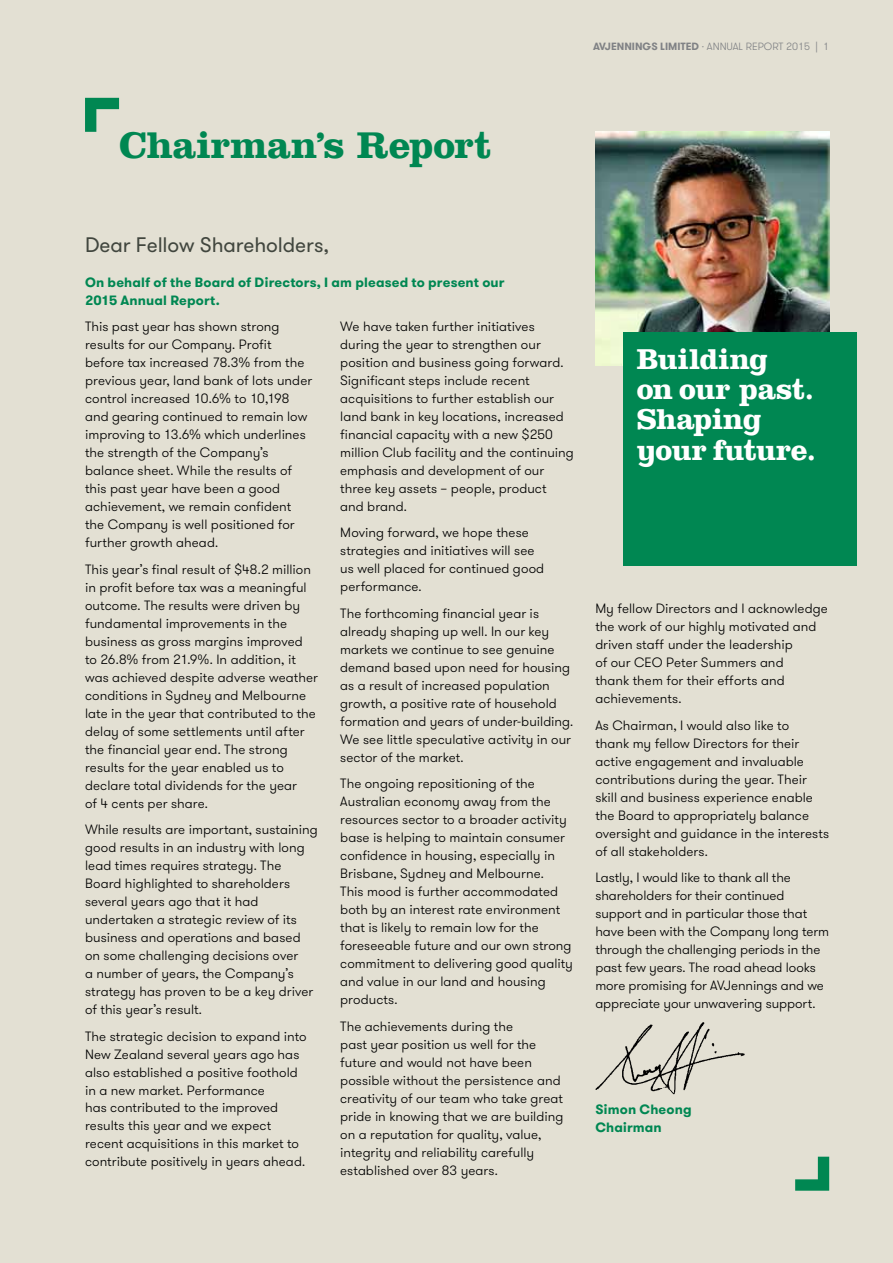
<style>
.page{position:relative;width:893px;height:1263px;background:#e3e0d3}
.page>*{position:absolute;margin:0;border:0;box-sizing:border-box;transform-origin:0 0}
.t1{font:39px "Clarendon For AV Jennings";letter-spacing:-.005em;color:#008752}
.t2{font:30.15px/30.2px "Clarendon For AV Jennings";letter-spacing:-.015em;color:#fff}
.t3{font:21px "GT Walsheim";letter-spacing:-.005em;color:#41463e}
.t4{font:300 13.5px/18px "GT Walsheim";letter-spacing:.005em;color:#000}
.t5{font:700 13.5px/18px "GT Walsheim";letter-spacing:.01em;color:#008752}
.t6{font:300 10.5px "GT Walsheim";color:#808285}
.s1{font-weight:700}
</style>
<div class="page">
<svg style="left:85px;top:98px;width:34px;height:34px"></svg>
<svg style="left:795px;top:1157px;width:34px;height:34px"></svg>
<img style="left:595px;top:1022px;width:150px;height:72px">
<img style="left:595px;top:132px;width:234px;height:234px">
<div style="left:623px;top:332px;width:234px;height:234px;background:#008752"></div>
<p class="t6" style="left:593px;top:40px;width:238px"><span class="s1">AVJENNINGS LIMITED</span> · ANNUAL REPORT 2015 | 1</p>
<h1 class="t1" style="left:119px;top:121px;width:374px">Chairman’s Report</h1>
<h3 class="t3" style="left:85px;top:231px;width:246px">Dear Fellow Shareholders,</h3>
<p class="t5" style="left:85px;top:273px;width:421px">On behalf of the Board of Directors, I am pleased to present our<br>2015 Annual Report.</p>
<p class="t4" style="left:85px;top:318px;width:229px">This past year has shown strong results for our Company. Profit before tax increased 78.3% from the previous year, land bank of lots under control increased 10.6% to 10,198 and gearing continued to remain low improving to 13.6% which underlines the strength of the Company’s balance sheet. While the results of this past year have been a good achievement, we remain confident the Company is well positioned for further growth ahead.</p>
<p class="t4" style="left:85px;top:560px;width:234px">This year’s final result of $48.2 million in profit before tax was a meaningful outcome. The results were driven by fundamental improvements in the business as gross margins improved to 26.8% from 21.9%. In addition, it was achieved despite adverse weather conditions in Sydney and Melbourne late in the year that contributed to the delay of some settlements until after the financial year end. The strong results for the year enabled us to declare total dividends for the year<br>of 4 cents per share.</p>
<p class="t4" style="left:85px;top:820px;width:234px">While results are important, sustaining good results in an industry with long lead times requires strategy. The Board highlighted to shareholders several years ago that it had undertaken a strategic review of its business and operations and based on some challenging decisions over<br>a number of years, the Company’s strategy has proven to be a key driver of this year’s result.</p>
<p class="t4" style="left:85px;top:1027px;width:223px">The strategic decision to expand into New Zealand several years ago has also established a positive foothold in a new market. Performance<br>has contributed to the improved results this year and we expect recent acquisitions in this market to contribute positively in years ahead.</p>
<p class="t4" style="left:340px;top:317px;width:235px">We have taken further initiatives during the year to strengthen our position and business going forward.<br>Significant steps include recent acquisitions to further establish our land bank in key locations, increased financial capacity with a new $250 million Club facility and the continuing emphasis and development of our three key assets – people, product<br>and brand.</p>
<p class="t4" style="left:340px;top:524px;width:206px">Moving forward, we hope these strategies and initiatives will see us well placed for continued good performance.</p>
<p class="t4" style="left:340px;top:604px;width:235px">The forthcoming financial year is already shaping up well. In our key markets we continue to see genuine demand based upon need for housing as a result of increased population growth, a positive rate of household formation and years of under-building.<br>We see little speculative activity in our sector of the market.</p>
<p class="t4" style="left:340px;top:775px;width:234px">The ongoing repositioning of the Australian economy away from the resources sector to a broader activity base is helping to maintain consumer confidence in housing, especially in Brisbane, Sydney and Melbourne.<br>This mood is further accommodated both by an interest rate environment that is likely to remain low for the foreseeable future and our own strong commitment to delivering good quality and value in our land and housing products.</p>
<p class="t4" style="left:340px;top:1017px;width:225px">The achievements during the<br>past year position us well for the future and would not have been possible without the persistence and creativity of our team who take great pride in knowing that we are building on a reputation for quality, value, integrity and reliability carefully established over 83 years.</p>
<h2 class="t2" style="left:637px;top:344px;width:181px">Building<br>on our past.<br>Shaping your future.</h2>
<p class="t4" style="left:595px;top:600px;width:234px">My fellow Directors and I acknowledge the work of our highly motivated and driven staff under the leadership<br>of our CEO Peter Summers and<br>thank them for their efforts and achievements.</p>
<p class="t4" style="left:595px;top:716px;width:235px">As Chairman, I would also like to<br>thank my fellow Directors for their active engagement and invaluable contributions during the year. Their skill and business experience enable the Board to appropriately balance oversight and guidance in the interests of all stakeholders.</p>
<p class="t4" style="left:595px;top:869px;width:235px">Lastly, I would like to thank all the shareholders for their continued support and in particular those that have been with the Company long term through the challenging periods in the past few years. The road ahead looks more promising for AVJennings and we appreciate your unwavering support.</p>
<p class="t5" style="left:595px;top:1101px;width:98px">Simon Cheong<br>Chairman</p>
</div>
